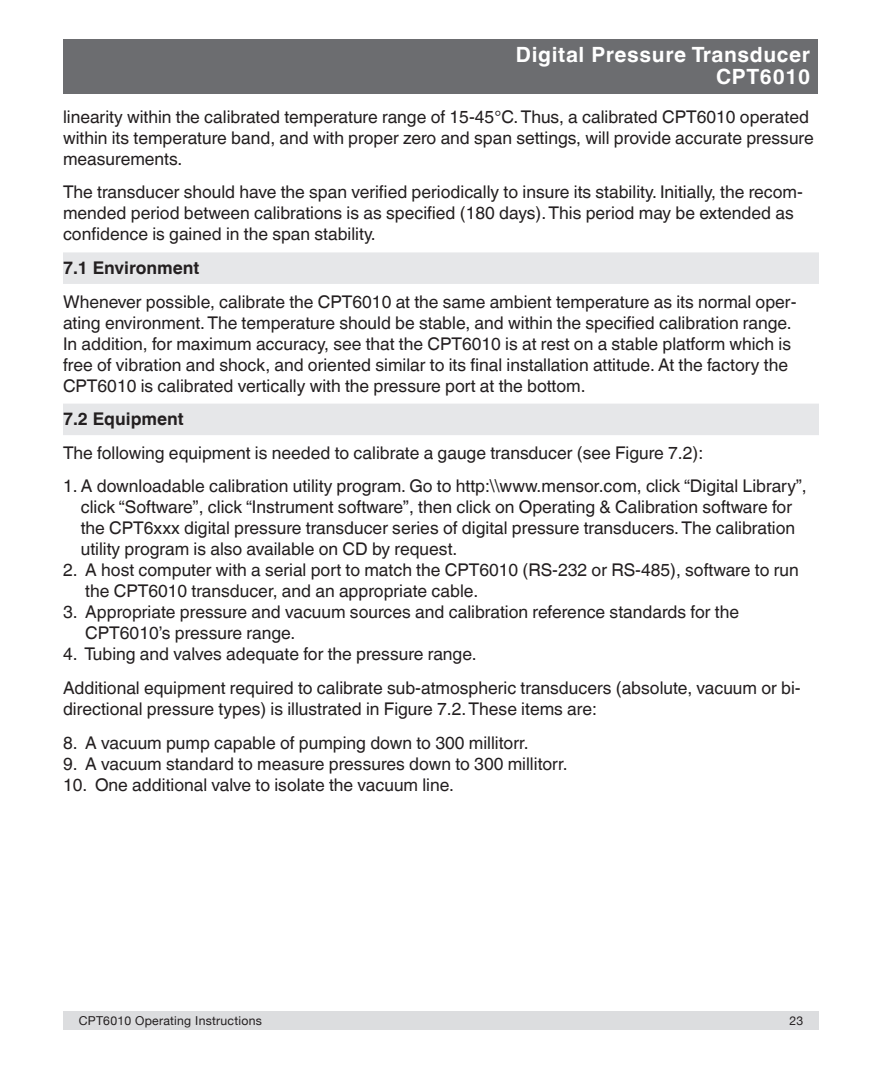
<style>
.page{position:relative;width:882px;height:1071px;background:#fff}
.page>*{position:absolute;margin:0;border:0;box-sizing:border-box;transform-origin:0 0}
.t1{font:700 21px/22.8px "Helvetica World";letter-spacing:.03em;color:#fff;text-align:right}
.Body_Copy{font:17.5px/21px "Helvetica World";color:#231f20}
.Sub-heading{font:700 17.5px "Helvetica World";color:#231f20}
.t2{font:12.25px "Helvetica Neue";letter-spacing:.02em;color:#231f20}
</style>
<div class="page">
<div style="left:63px;top:1011px;width:756px;height:19px;background:#dcdddf"></div>
<div style="left:64px;top:39px;width:754px;height:55px;background:#6c6d70"></div>
<div style="left:63px;top:252px;width:756px;height:32px;background:#e6e7e9"></div>
<div style="left:63px;top:404px;width:756px;height:31px;background:#e6e7e9"></div>
<p class="t1" style="left:516px;top:43px;width:296px">Digital Pressure Transducer<br>CPT6010</p>
<p class="Body_Copy" style="left:63px;top:106px;width:752px">linearity within the calibrated temperature range of 15-45°C. Thus, a calibrated CPT6010 operated within its temperature band, and with proper zero and span settings, will provide accurate pressure measurements.</p>
<p class="Body_Copy" style="left:63px;top:182px;width:742px">The transducer should have the span verified periodically to insure its stability. Initially, the recom&shy;mended period between calibrations is as specified (180 days). This period may be extended as confidence is gained in the span stability.</p>
<p class="Sub-heading" style="left:63px;top:258px;width:138px">7.1 Environment</p>
<p class="Body_Copy" style="left:63px;top:291px;width:735px">Whenever possible, calibrate the CPT6010 at the same ambient temperature as its normal oper&shy;ating environment. The temperature should be stable, and within the specified calibration range.<br>In addition, for maximum accuracy, see that the CPT6010 is at rest on a stable platform which is free of vibration and shock, and oriented similar to its final installation attitude. At the factory the CPT6010 is calibrated vertically with the pressure port at the bottom.</p>
<p class="Sub-heading" style="left:63px;top:409px;width:122px">7.2 Equipment</p>
<p class="Body_Copy" style="left:63px;top:442px;width:642px">The following equipment is needed to calibrate a gauge transducer (see Figure 7.2):</p>
<p class="Body_Copy" style="left:81px;top:476px;width:727px;text-indent:-18px">1. A downloadable calibration utility program. Go to http:\\www.mensor.com, click “Digital Library”, click “Software”, click “Instrument software”, then click on Operating &amp; Calibration software for the CPT6xxx digital pressure transducer series of digital pressure transducers. The calibration utility program is also available on CD by request.</p>
<p class="Body_Copy" style="left:85px;top:560px;width:715px;text-indent:-22px">2. A host computer with a serial port to match the CPT6010 (RS-232 or RS-485), software to run the CPT6010 transducer, and an appropriate cable.</p>
<p class="Body_Copy" style="left:85px;top:602px;width:655px;text-indent:-22px">3. Appropriate pressure and vacuum sources and calibration reference standards for the<br>CPT6010’s pressure range.</p>
<p class="Body_Copy" style="left:63px;top:644px;width:415px">4. Tubing and valves adequate for the pressure range.</p>
<p class="Body_Copy" style="left:63px;top:677px;width:739px">Additional equipment required to calibrate sub-atmospheric transducers (absolute, vacuum or bi&shy;directional pressure types) is illustrated in Figure 7.2. These items are:</p>
<p class="Body_Copy" style="left:63px;top:732px;width:467px">8. A vacuum pump capable of pumping down to 300 millitorr.</p>
<p class="Body_Copy" style="left:63px;top:753px;width:506px">9. A vacuum standard to measure pressures down to 300 millitorr.</p>
<p class="Body_Copy" style="left:63px;top:774px;width:393px">10. One additional valve to isolate the vacuum line.</p>
<p class="t2" style="left:79px;top:1012px;width:185px">CPT6010 Operating Instructions</p>
<p class="t2" style="left:789px;top:1012px;width:15px">23</p>
</div>
